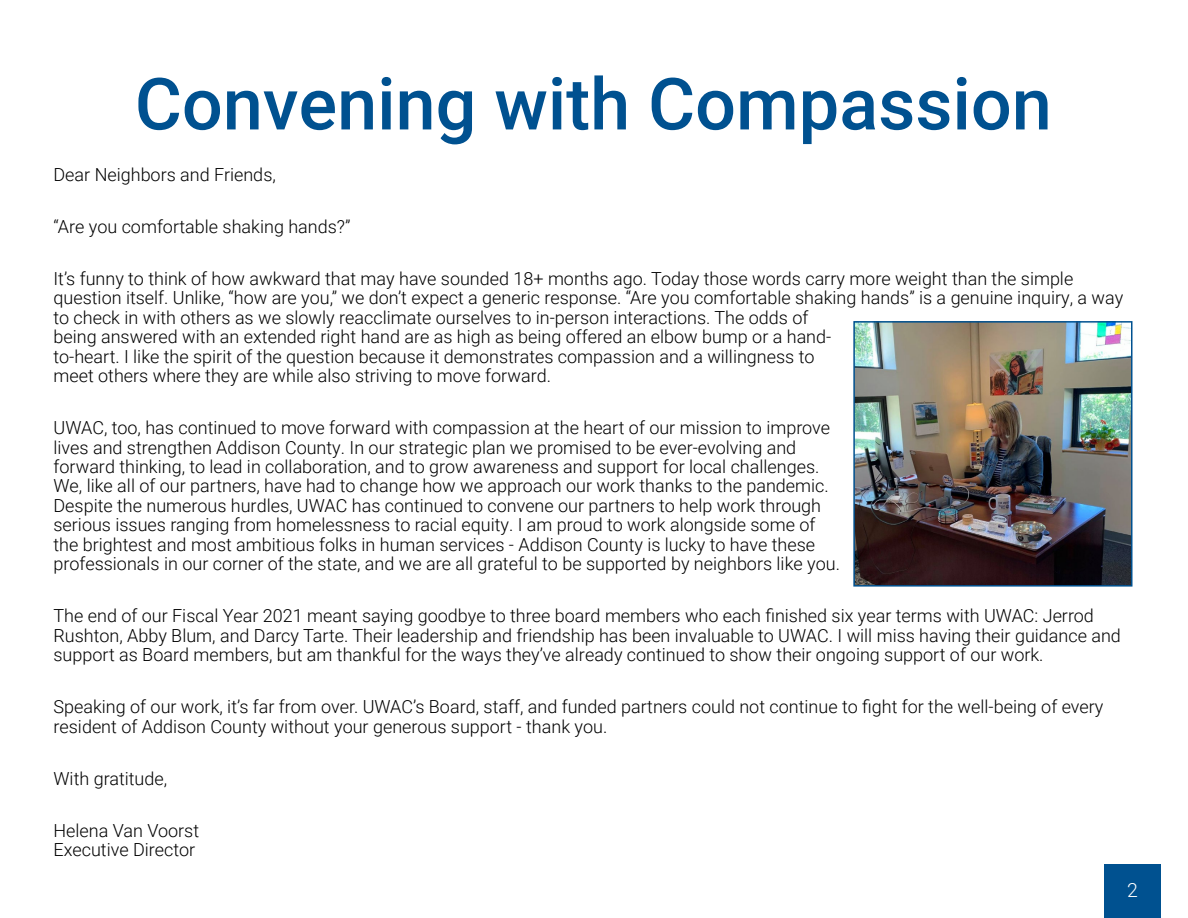
<style>
.page{position:relative;width:1188px;height:918px;background:#fff}
.page>*{position:absolute;margin:0;border:0;box-sizing:border-box;transform-origin:0 0}
.t1{font:500 72px "Roboto";color:#005190}
.t2{font:300 19.5px "Roboto";color:#fff}
.t3{font:300 18px/19.5px "Roboto";color:#000}
</style>
<div class="page">
<img style="left:856px;top:324px;width:273px;height:260px">
<div style="left:853px;top:321px;width:279px;height:266px;border:2px solid #005190"></div>
<div style="left:1104px;top:864px;width:57px;height:54px;background:#005190"></div>
<h1 class="t1" style="left:135px;top:53px;width:918px">Convening with Compassion</h1>
<p class="t3" style="left:54px;top:164px;width:224px">Dear Neighbors and Friends,</p>
<p class="t3" style="left:54px;top:216px;width:298px">“Are you comfortable shaking hands?”</p>
<p class="t3" style="left:54px;top:268px;width:1071px">It’s funny to think of how awkward that may have sounded 18+ months ago. Today those words carry more weight than the simple question itself. Unlike, “how are you,” we don’t expect a generic response. “Are you comfortable shaking hands” is a genuine inquiry, a way to check in with others as we slowly reacclimate ourselves to in-person interactions. The odds of<br>being answered with an extended right hand are as high as being offered an elbow bump or a hand-<br>to-heart. I like the spirit of the question because it demonstrates compassion and a willingness to<br>meet others where they are while also striving to move forward.</p>
<p class="t3" style="left:54px;top:417px;width:788px">UWAC, too, has continued to move forward with compassion at the heart of our mission to improve lives and strengthen Addison County. In our strategic plan we promised to be ever-evolving and forward thinking, to lead in collaboration, and to grow awareness and support for local challenges.<br>We, like all of our partners, have had to change how we approach our work thanks to the pandemic.<br>Despite the numerous hurdles, UWAC has continued to convene our partners to help work through serious issues ranging from homelessness to racial equity. I am proud to work alongside some of the brightest and most ambitious folks in human services - Addison County is lucky to have these professionals in our corner of the state, and we are all grateful to be supported by neighbors like you.</p>
<p class="t3" style="left:54px;top:606px;width:1069px">The end of our Fiscal Year 2021 meant saying goodbye to three board members who each finished six year terms with UWAC: Jerrod<br>Rushton, Abby Blum, and Darcy Tarte. Their leadership and friendship has been invaluable to UWAC. I will miss having their guidance and support as Board members, but am thankful for the ways they’ve already continued to show their ongoing support of our work.</p>
<p class="t3" style="left:54px;top:696px;width:1051px">Speaking of our work, it’s far from over. UWAC’s Board, staff, and funded partners could not continue to fight for the well-being of every resident of Addison County without your generous support - thank you.</p>
<p class="t3" style="left:54px;top:768px;width:115px">With gratitude,</p>
<p class="t3" style="left:54px;top:820px;width:147px">Helena Van Voorst<br>Executive Director</p>
<p class="t2" style="left:1127px;top:877px;width:12px">2</p>
</div>
